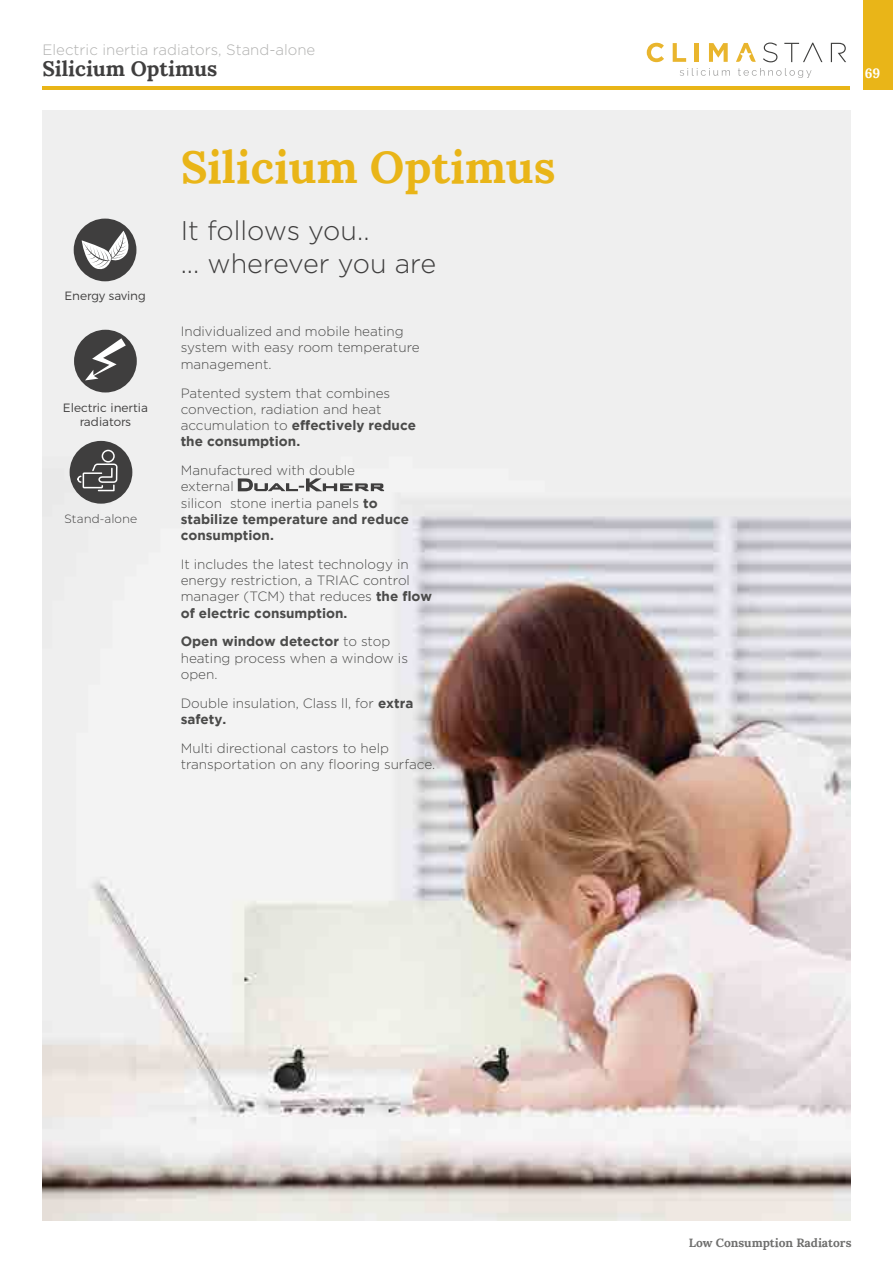
<style>
.page{position:relative;width:893px;height:1263px;background:#fff}
.page>*{position:absolute;margin:0;border:0;box-sizing:border-box;transform-origin:0 0}
.t1{font:700 45px "Lora";color:#e9b518}
.t2{font:300 27px/32.4px "Gotham";color:#3f3e3e}
.t3{font:700 21px "Lora";color:#3f3e3e}
.t4{font:300 15px "Gotham";color:#b1b1b0}
.t5{font:300 13.5px/16.2px "Gotham";color:#4b4b4a}
.t6{font:700 13.5px "Lora";color:#fff}
.t7{font:300 12px/14.4px "Montserrat";color:#3f3e3e;text-align:center}
.t8{font:700 12px "Lora";color:#6f6f6e}
.s1{font-weight:700}
</style>
<div class="page">
<img style="left:43px;top:111px;width:807px;height:1109px">
<svg style="left:238px;top:478px;width:146px;height:13px"></svg>
<div style="left:74px;top:219px;width:62px;height:62px;background:#3f3e3e;border-radius:50%"></div>
<svg style="left:82px;top:231px;width:51px;height:41px"></svg>
<div style="left:74px;top:330px;width:63px;height:62px;background:#3f3e3e;border-radius:50%"></div>
<svg style="left:85px;top:338px;width:41px;height:42px"></svg>
<div style="left:70px;top:441px;width:62px;height:63px;background:#3f3e3e;border-radius:50%"></div>
<svg style="left:77px;top:450px;width:41px;height:41px"></svg>
<svg style="left:680px;top:68px;width:50px;height:8px"></svg>
<svg style="left:738px;top:68px;width:73px;height:10px"></svg>
<svg style="left:647px;top:43px;width:17px;height:19px"></svg>
<svg style="left:673px;top:43px;width:13px;height:19px"></svg>
<hr style="left:695px;top:43px;width:4px;height:19px;background:#e9b52d">
<svg style="left:709px;top:43px;width:19px;height:19px"></svg>
<svg style="left:736px;top:43px;width:20px;height:19px"></svg>
<svg style="left:763px;top:43px;width:14px;height:19px"></svg>
<svg style="left:784px;top:43px;width:38px;height:19px"></svg>
<svg style="left:831px;top:43px;width:15px;height:19px"></svg>
<div style="left:863px;top:0;width:30px;height:89px;background:#e9b518"></div>
<hr style="left:43px;top:86px;width:807px;height:3px;background:#e9b518">
<p class="t4" style="left:43px;top:40px;width:274px">Electric inertia radiators, Stand-alone</p>
<h3 class="t3" style="left:43px;top:51px;width:176px">Silicium Optimus</h3>
<p class="t6" style="left:865px;top:62px;width:17px">69</p>
<p class="t7" style="left:64px;top:288px;width:83px">Energy saving</p>
<h1 class="t1" style="left:181px;top:129px;width:376px">Silicium Optimus</h1>
<h2 class="t2" style="left:181px;top:214px;width:257px">It follows you..<br>... wherever you are</h2>
<p class="t5" style="left:181px;top:323px;width:240px">Individualized and mobile heating system with easy room temperature management.</p>
<p class="t5" style="left:181px;top:384px;width:237px">Patented system that combines convection, radiation and heat accumulation to <span class="s1">effectively reduce the consumption.</span></p>
<p class="t5" style="left:181px;top:462px;width:230px">Manufactured with double external<br>silicon stone inertia panels <span class="s1">to stabilize temperature and reduce consumption.</span></p>
<p class="t5" style="left:181px;top:556px;width:253px">It includes the latest technology in energy restriction, a TRIAC control manager (TCM) that reduces <span class="s1">the flow of electric consumption.</span></p>
<p class="t5" style="left:181px;top:633px;width:229px"><span class="s1">Open window detector</span> to stop heating process when a window is open.</p>
<p class="t5" style="left:181px;top:695px;width:234px">Double insulation, Class ll, for <span class="s1">extra safety.</span></p>
<p class="t5" style="left:181px;top:740px;width:256px">Multi directional castors to help transportation on any flooring surface.</p>
<p class="t7" style="left:63px;top:399px;width:87px">Electric inertia radiators</p>
<p class="t7" style="left:179px;top:399px;width:69px">H2O inertia radiators</p>
<p class="t7" style="left:273px;top:399px;width:95px">Dynamic inertia radiators</p>
<p class="t7" style="left:65px;top:511px;width:74px">Stand-alone</p>
<p class="t8" style="left:689px;top:1232px;width:164px">Low Consumption Radiators</p>
</div>
